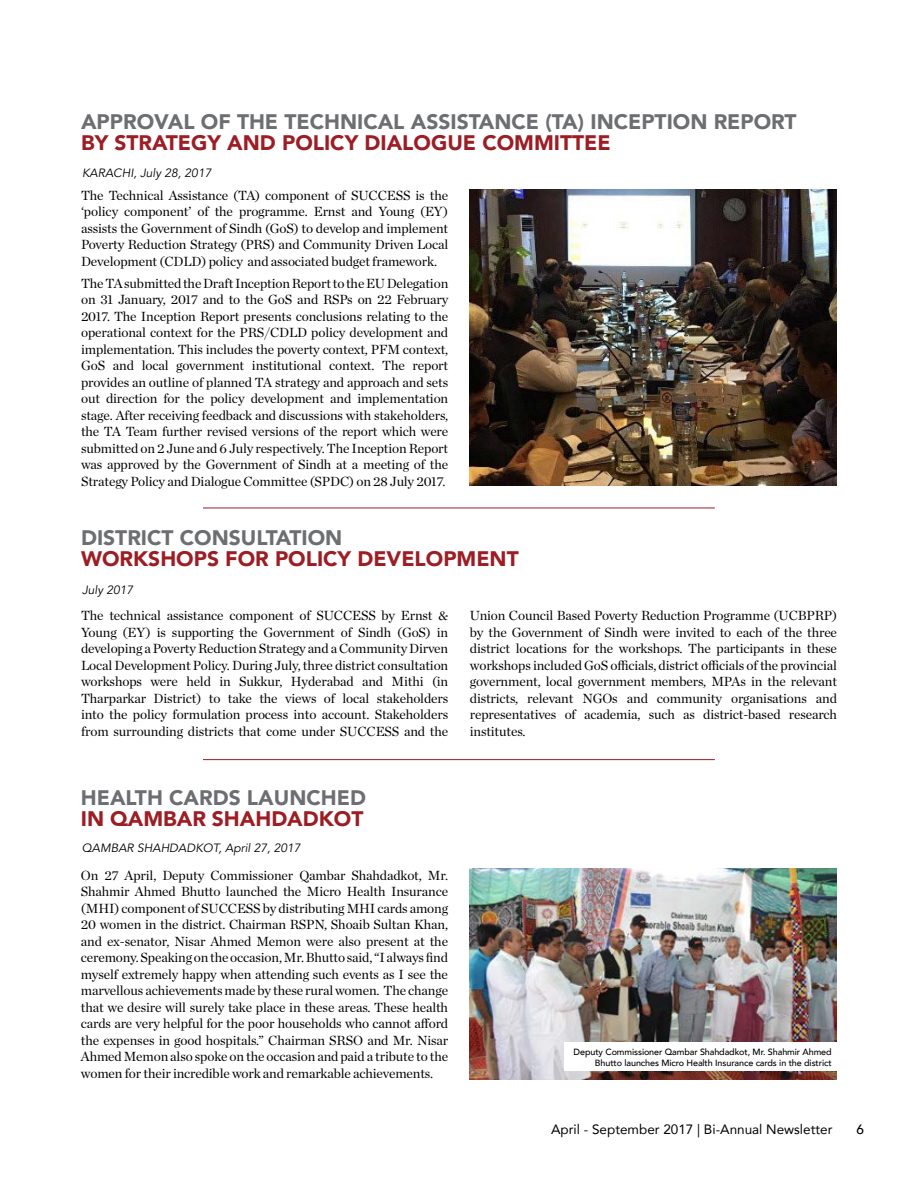
<style>
.page{position:relative;width:918px;height:1188px;background:#fff}
.page>*{position:absolute;margin:0;border:0;box-sizing:border-box;transform-origin:0 0}
.t1{font:900 21px "Avenir";color:#6d6e71}
.t2{font:900 21px "Avenir";color:#9c1d24}
.t3{font:13.5px/16.5px "Chronicle Deck";letter-spacing:-.01em;color:#000;text-align:justify}
.t4{font:13.5px "Avenir";color:#000}
.t5{font:500 13.5px "Avenir";color:#000}
.t6{font:italic 12px "Avenir";color:#000}
.t7{font:500 9px/10.8px "Avenir";letter-spacing:-.01em;color:#000;text-align:right}
</style>
<div class="page">
<img style="left:470px;top:189px;width:367px;height:297px">
<hr style="left:203px;top:508px;width:512px;height:1px;background:#9c1d24">
<hr style="left:203px;top:759px;width:512px;height:1px;background:#9c1d24">
<img style="left:470px;top:869px;width:367px;height:211px">
<div style="left:565px;top:1042px;width:272px;height:29px;background:#fff"></div>
<h1 class="t1" style="left:81px;top:104px;width:717px">APPROVAL OF THE TECHNICAL ASSISTANCE (TA) INCEPTION REPORT</h1>
<h1 class="t2" style="left:81px;top:125px;width:531px">BY STRATEGY AND POLICY DIALOGUE COMMITTEE</h1>
<p class="t6" style="left:82px;top:165px;width:131px">KARACHI, July 28, 2017</p>
<p class="t3" style="left:81px;top:186px;width:369px">The Technical Assistance (TA) component of SUCCESS is the ‘policy component’ of the programme. Ernst and Young (EY) assists the Government of Sindh (GoS) to develop and implement Poverty Reduction Strategy (PRS) and Community Driven Local Development (CDLD) policy and associated budget framework.</p>
<p class="t3" style="left:81px;top:274px;width:369px">The TA submitted the Draft Inception Report to the EU Delegation on 31 January, 2017 and to the GoS and RSPs on 22 February 2017. The Inception Report presents conclusions relating to the operational context for the PRS/CDLD policy development and implementation. This includes the poverty context, PFM context, GoS and local government institutional context. The report provides an outline of planned TA strategy and approach and sets out direction for the policy development and implementation stage. After receiving feedback and discussions with stakeholders, the TA Team further revised versions of the report which were submitted on 2 June and 6 July respectively. The Inception Report was approved by the Government of Sindh at a meeting of the Strategy Policy and Dialogue Committee (SPDC) on 28 July 2017.</p>
<h1 class="t1" style="left:81px;top:520px;width:263px">DISTRICT CONSULTATION</h1>
<h1 class="t2" style="left:81px;top:541px;width:439px">WORKSHOPS FOR POLICY DEVELOPMENT</h1>
<p class="t6" style="left:82px;top:583px;width:53px">July 2017</p>
<p class="t3" style="left:81px;top:607px;width:369px">The technical assistance component of SUCCESS by Ernst &amp; Young (EY) is supporting the Government of Sindh (GoS) in developing a Poverty Reduction Strategy and a Community Dirven Local Development Policy. During July, three district consultation workshops were held in Sukkur, Hyderabad and Mithi (in Tharparkar District) to take the views of local stakeholders into the policy formulation process into account. Stakeholders from surrounding districts that come under SUCCESS and the</p>
<h1 class="t1" style="left:81px;top:779px;width:287px">HEALTH CARDS LAUNCHED</h1>
<h1 class="t2" style="left:81px;top:800px;width:284px">IN QAMBAR SHAHDADKOT</h1>
<p class="t6" style="left:82px;top:841px;width:220px">QAMBAR SHAHDADKOT, April 27, 2017</p>
<p class="t3" style="left:81px;top:866px;width:369px">On 27 April, Deputy Commissioner Qambar Shahdadkot, Mr.<br>Shahmir Ahmed Bhutto launched the Micro Health Insurance (MHI) component of SUCCESS by distributing MHI cards among 20 women in the district. Chairman RSPN, Shoaib Sultan Khan, and ex-senator, Nisar Ahmed Memon were also present at the ceremony. Speaking on the occasion, Mr. Bhutto said, “I always find myself extremely happy when attending such events as I see the marvellous achievements made by these rural women. The change that we desire will surely take place in these areas. These health cards are very helpful for the poor households who cannot afford the expenses in good hospitals.” Chairman SRSO and Mr. Nisar Ahmed Memon also spoke on the occasion and paid a tribute to the women for their incredible work and remarkable achievements.</p>
<p class="t3" style="left:470px;top:607px;width:369px">Union Council Based Poverty Reduction Programme (UCBPRP) by the Government of Sindh were invited to each of the three district locations for the workshops. The participants in these workshops included GoS officials, district officials of the provincial government, local government members, MPAs in the relevant districts, relevant NGOs and community organisations and representatives of academia, such as district-based research institutes.</p>
<p class="t7" style="left:574px;top:1046px;width:260px">Deputy Commissioner Qambar Shahdadkot, Mr. Shahmir Ahmed<br>Bhutto launches Micro Health Insurance cards in the district</p>
<p class="t4" style="left:551px;top:1118px;width:283px">April - September 2017 | Bi-Annual Newsletter</p>
<p class="t5" style="left:856px;top:1118px;width:9px">6</p>
</div>
